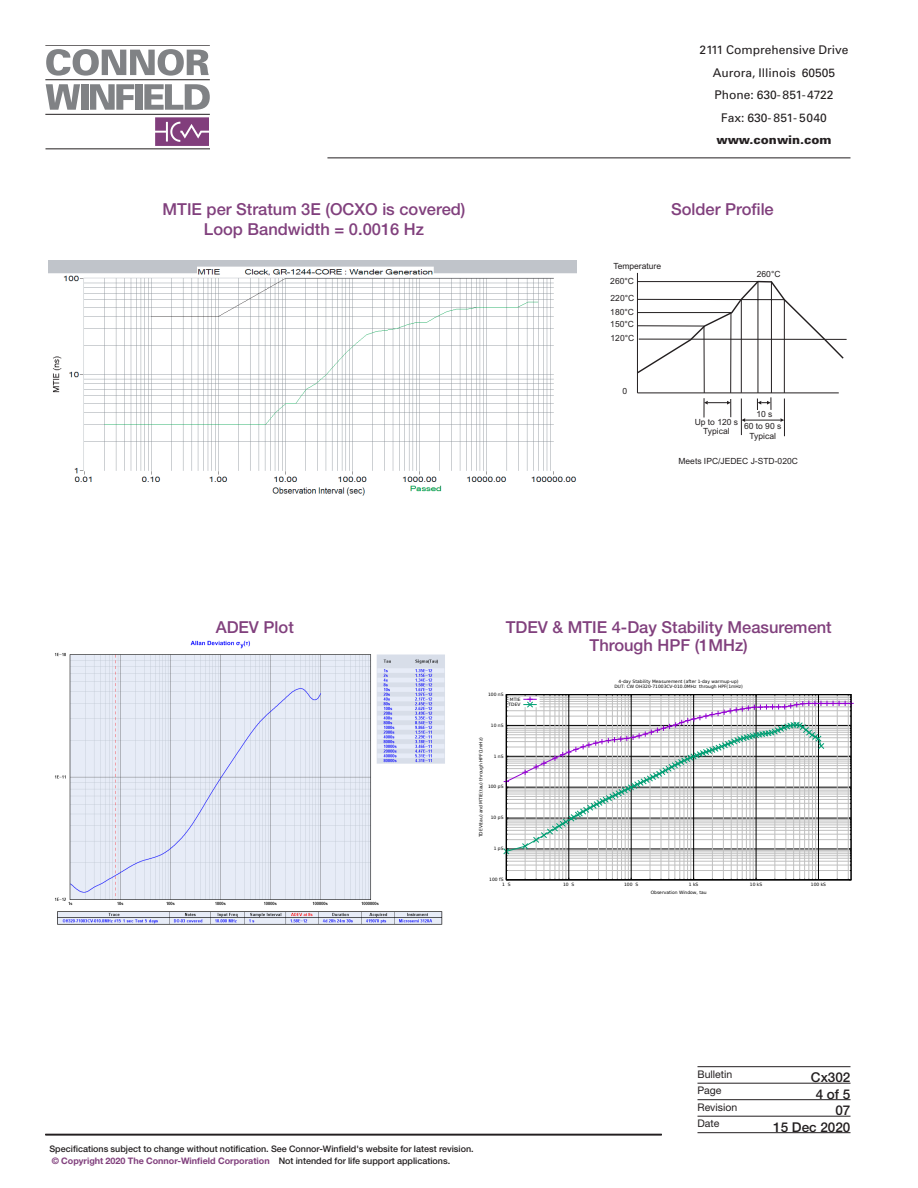
<style>
.page{position:relative;width:918px;height:1188px;background:#fff}
.page>*{position:absolute;margin:0;border:0;box-sizing:border-box;transform-origin:0 0}
.Subhead_2_Centered{font:500 16.5px/19.5px "Helvetica Neue";color:#81407d;text-align:center}
.ID_2{font:500 13.5px "Helvetica Neue";color:#231f20}
.t1{font:12px/22.5px "Univers";color:#231f20;text-align:center}
.t2{font:900 12px "Univers";color:#231f20}
.ID_1{font:10.5px "Helvetica Neue";color:#231f20}
.t3{font:500 9px/12px "Helvetica Neue";color:#231f20}
.t4{font:8.55px/9.4px "Arial";color:#231f20;text-align:center}
.t5{font:4.5px/5.2px "DejaVu Sans";color:#000;text-align:center}
.s1{font-weight:700;color:#81407d}
</style>
<div class="page">
<hr style="left:45px;top:1134px;width:617px;height:1px;background:#231f20">
<svg style="left:46px;top:49px;width:163px;height:27px"></svg>
<svg style="left:46px;top:84px;width:34px;height:26px"></svg>
<div style="left:81px;top:84px;width:7px;height:26px;background:#808285"></div>
<svg style="left:90px;top:84px;width:44px;height:26px"></svg>
<div style="left:136px;top:84px;width:7px;height:26px;background:#808285"></div>
<svg style="left:144px;top:84px;width:66px;height:26px"></svg>
<hr style="left:45px;top:45px;width:165px;height:1px;background:#231f20">
<hr style="left:45px;top:79px;width:165px;height:1px;background:#231f20">
<hr style="left:45px;top:114px;width:165px;height:1px;background:#231f20">
<svg style="left:155px;top:117px;width:54px;height:29px;background:#935a8f"></svg>
<hr style="left:46px;top:149px;width:164px;height:1px;background:#231f20">
<hr style="left:327px;top:158px;width:524px;height:1px;background:#231f20">
<hr style="left:45px;top:1135px;width:617px;height:1px;background:#231f20">
<hr style="left:637px;top:273px;width:1px;height:120px;background:#231f20">
<hr style="left:741px;top:399px;width:1px;height:36px;background:#231f20">
<hr style="left:784px;top:399px;width:1px;height:37px;background:#231f20">
<svg style="left:637px;top:280px;width:208px;height:142px"></svg>
<hr style="left:639px;top:339px;width:208px;height:1px;background:#231f20">
<hr style="left:698px;top:1066px;width:152px;height:1px;background:#231f20">
<hr style="left:698px;top:1083px;width:152px;height:1px;background:#231f20">
<hr style="left:698px;top:1099px;width:152px;height:1px;background:#231f20">
<hr style="left:698px;top:1116px;width:152px;height:1px;background:#231f20">
<hr style="left:698px;top:1132px;width:152px;height:1px;background:#231f20">
<img style="left:48px;top:260px;width:529px;height:236px">
<img style="left:55px;top:640px;width:390px;height:285px">
<hr style="left:506px;top:880px;width:345px;height:1px;background:#000">
<hr style="left:525px;top:707px;width:1px;height:173px;background:#c0c0c0">
<hr style="left:536px;top:707px;width:1px;height:173px;background:#c0c0c0">
<hr style="left:544px;top:695px;width:1px;height:185px;background:#c0c0c0">
<hr style="left:550px;top:695px;width:1px;height:185px;background:#c0c0c0">
<hr style="left:555px;top:695px;width:1px;height:185px;background:#c0c0c0">
<hr style="left:559px;top:695px;width:1px;height:185px;background:#c0c0c0">
<hr style="left:562px;top:695px;width:1px;height:185px;background:#c0c0c0">
<hr style="left:566px;top:695px;width:1px;height:185px;background:#c0c0c0">
<hr style="left:569px;top:695px;width:1px;height:185px;background:#000">
<hr style="left:587px;top:695px;width:1px;height:185px;background:#c0c0c0">
<hr style="left:598px;top:695px;width:1px;height:185px;background:#c0c0c0">
<hr style="left:606px;top:695px;width:1px;height:185px;background:#c0c0c0">
<hr style="left:612px;top:695px;width:1px;height:185px;background:#c0c0c0">
<hr style="left:617px;top:695px;width:1px;height:185px;background:#c0c0c0">
<hr style="left:621px;top:695px;width:1px;height:185px;background:#c0c0c0">
<hr style="left:625px;top:695px;width:1px;height:185px;background:#c0c0c0">
<hr style="left:628px;top:695px;width:1px;height:185px;background:#c0c0c0">
<hr style="left:631px;top:695px;width:1px;height:185px;background:#000">
<hr style="left:650px;top:695px;width:1px;height:185px;background:#c0c0c0">
<hr style="left:661px;top:695px;width:1px;height:185px;background:#c0c0c0">
<hr style="left:669px;top:695px;width:1px;height:185px;background:#c0c0c0">
<hr style="left:675px;top:695px;width:1px;height:185px;background:#c0c0c0">
<hr style="left:680px;top:695px;width:1px;height:185px;background:#c0c0c0">
<hr style="left:684px;top:695px;width:1px;height:185px;background:#c0c0c0">
<hr style="left:687px;top:695px;width:1px;height:185px;background:#c0c0c0">
<hr style="left:691px;top:695px;width:1px;height:185px;background:#c0c0c0">
<hr style="left:693px;top:695px;width:1px;height:185px;background:#000">
<hr style="left:712px;top:695px;width:1px;height:185px;background:#c0c0c0">
<hr style="left:723px;top:695px;width:1px;height:185px;background:#c0c0c0">
<hr style="left:731px;top:695px;width:1px;height:185px;background:#c0c0c0">
<hr style="left:737px;top:695px;width:1px;height:185px;background:#c0c0c0">
<hr style="left:742px;top:695px;width:1px;height:185px;background:#c0c0c0">
<hr style="left:746px;top:695px;width:1px;height:185px;background:#c0c0c0">
<hr style="left:750px;top:695px;width:1px;height:185px;background:#c0c0c0">
<hr style="left:753px;top:695px;width:1px;height:185px;background:#c0c0c0">
<hr style="left:756px;top:695px;width:1px;height:185px;background:#000">
<hr style="left:775px;top:695px;width:1px;height:185px;background:#c0c0c0">
<hr style="left:786px;top:695px;width:1px;height:185px;background:#c0c0c0">
<hr style="left:793px;top:695px;width:1px;height:185px;background:#c0c0c0">
<hr style="left:799px;top:695px;width:1px;height:185px;background:#c0c0c0">
<hr style="left:804px;top:695px;width:1px;height:185px;background:#c0c0c0">
<hr style="left:809px;top:695px;width:1px;height:185px;background:#c0c0c0">
<hr style="left:812px;top:695px;width:1px;height:185px;background:#c0c0c0">
<hr style="left:815px;top:695px;width:1px;height:185px;background:#c0c0c0">
<hr style="left:818px;top:695px;width:1px;height:185px;background:#000">
<hr style="left:837px;top:695px;width:1px;height:185px;background:#c0c0c0">
<hr style="left:848px;top:695px;width:1px;height:185px;background:#c0c0c0">
<svg style="left:503px;top:694px;width:351px;height:177px"></svg>
<div style="left:506px;top:694px;width:345px;height:186px;border:1px solid #000"></div>
<p class="Subhead_2_Centered" style="left:163px;top:200px;width:304px">MTIE per Stratum 3E (OCXO is covered)<br>Loop Bandwidth = 0.0016 Hz</p>
<h3 class="t1" style="left:699px;top:39px;width:151px">2111 Comprehensive Drive<br>Aurora, Illinois 60505<br>Phone: 630-851-4722<br>Fax: 630- 851- 5040</h3>
<h3 class="t2" style="left:716px;top:132px;width:117px">www.conwin.com</h3>
<p class="Subhead_2_Centered" style="left:671px;top:200px;width:104px">Solder Profile</p>
<p class="t4" style="left:613px;top:262px;width:49px">Temperature</p>
<p class="t4" style="left:610px;top:276px;width:25px">260°C</p>
<p class="t4" style="left:611px;top:294px;width:25px">220°C</p>
<p class="t4" style="left:610px;top:307px;width:25px">180°C</p>
<p class="t4" style="left:610px;top:320px;width:25px">150°C</p>
<p class="t4" style="left:611px;top:333px;width:25px">120°C</p>
<p class="t4" style="left:757px;top:269px;width:25px">260°C</p>
<p class="t4" style="left:623px;top:387px;width:6px">0</p>
<p class="t4" style="left:695px;top:417px;width:45px">Up to 120 s<br>Typical</p>
<p class="t4" style="left:744px;top:408px;width:39px;line-height:12.3px">10 s<br>60 to 90 s</p>
<p class="t4" style="left:750px;top:431px;width:28px">Typical</p>
<p class="t4" style="left:679px;top:457px;width:121px">Meets IPC/JEDEC J-STD-020C</p>
<p class="Subhead_2_Centered" style="left:216px;top:617px;width:80px">ADEV Plot</p>
<p class="Subhead_2_Centered" style="left:506px;top:618px;width:328px;line-height:18px">TDEV &amp; MTIE 4-Day Stability Measurement<br>Through HPF (1MHz)</p>
<p class="t5" style="left:488px;top:692px;width:17px">100 nS</p>
<p class="t5" style="left:509px;top:696px;width:13px;text-align:left">MTIE<br>TDEV</p>
<p class="t5" style="left:491px;top:722px;width:14px">10 nS</p>
<p class="t5" style="left:478px;top:837px;width:102px;rotate:-90deg">TDEV(tau) and MTIE(tau) through HPF(1mHz)</p>
<p class="t5" style="left:494px;top:753px;width:11px">1 nS</p>
<p class="t5" style="left:488px;top:784px;width:17px">100 pS</p>
<p class="t5" style="left:491px;top:815px;width:14px">10 pS</p>
<p class="t5" style="left:494px;top:846px;width:11px">1 pS</p>
<p class="t5" style="left:614px;top:678px;width:130px">4-day Stability Measurement (after 1-day warmup-up)<br>DUT: CW OH320-71003CV-010.0MHz through HPF(1mHz)</p>
<p class="t5" style="left:489px;top:877px;width:16px">100 fS</p>
<p class="t5" style="left:502px;top:882px;width:10px">1 S</p>
<p class="t5" style="left:563px;top:882px;width:13px">10 S</p>
<p class="t5" style="left:624px;top:882px;width:16px">100 S</p>
<p class="t5" style="left:689px;top:882px;width:11px">1 kS</p>
<p class="t5" style="left:750px;top:882px;width:14px">10 kS</p>
<p class="t5" style="left:811px;top:882px;width:17px">100 kS</p>
<p class="t5" style="left:651px;top:890px;width:57px">Observation Window, tau</p>
<p class="ID_1" style="left:698px;top:1068px;width:36px">Bulletin</p>
<p class="ID_2" style="left:811px;top:1069px;width:41px">Cx302</p>
<p class="ID_1" style="left:698px;top:1084px;width:26px">Page</p>
<p class="ID_2" style="left:816px;top:1086px;width:36px">4 of 5</p>
<p class="ID_1" style="left:698px;top:1101px;width:41px">Revision</p>
<p class="ID_2" style="left:835px;top:1102px;width:17px">07</p>
<p class="ID_1" style="left:698px;top:1117px;width:23px">Date</p>
<p class="ID_2" style="left:773px;top:1119px;width:79px">15 Dec 2020</p>
<h3 class="t3" style="left:50px;top:1143px;width:426px">Specifications subject to change without notification. See Connor-Winfield's website for latest revision. <span class="s1">© Copyright 2020 The Connor-Winfield Corporation</span> Not intended for life support applications.</h3>
</div>
